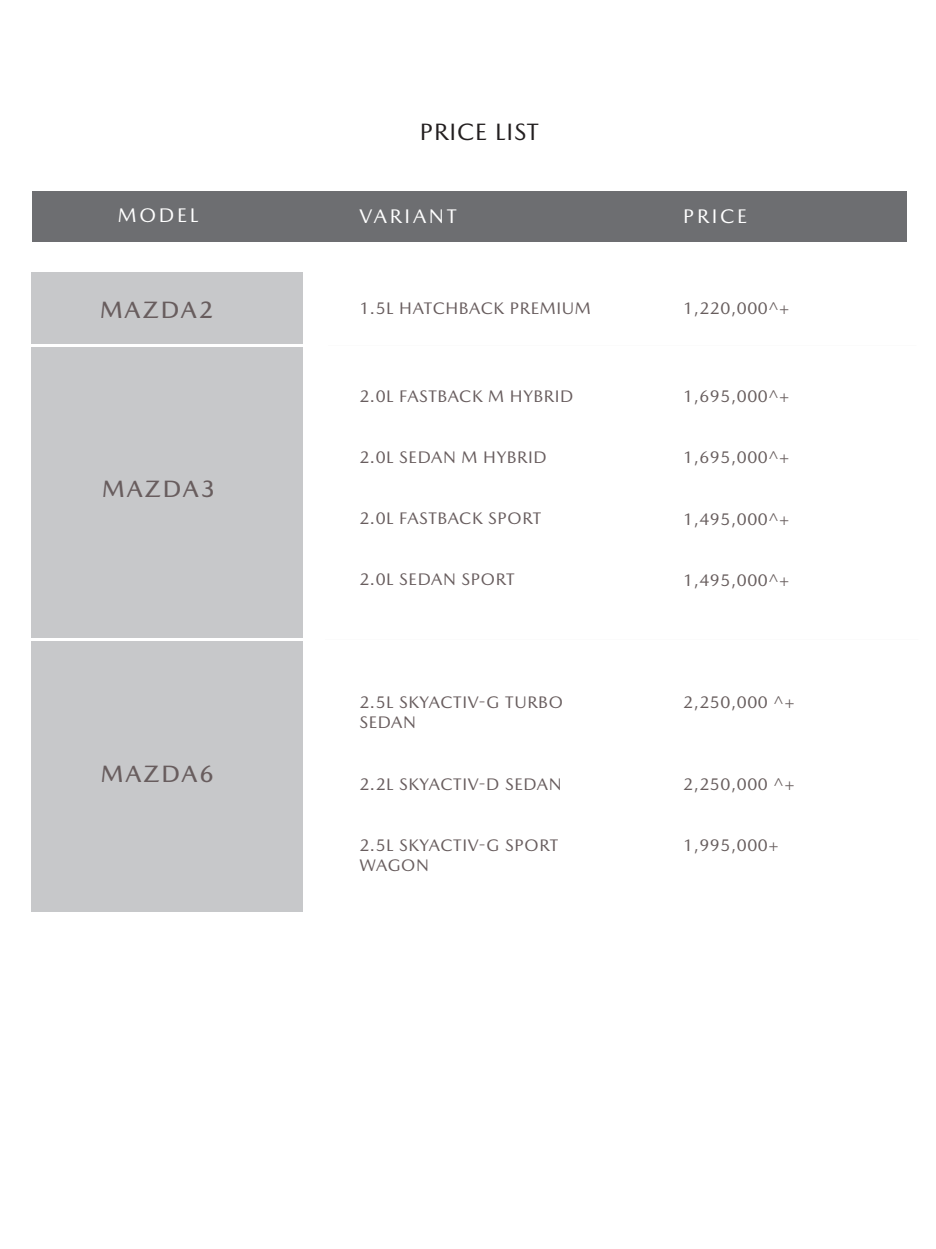
<style>
.page{position:relative;width:936px;height:1249px;background:#fff}
.page>*{position:absolute;margin:0;border:0;box-sizing:border-box;transform-origin:0 0}
.t1{font:500 24px "Mazda Type";letter-spacing:.08em;color:#685d5e}
.t2{font:24px "Mazda Type";letter-spacing:.035em;color:#231f20}
.t3{font:20px "Mazda Type";letter-spacing:.14em;color:#fff}
.t4{font:17px/20.4px "Mazda Type";letter-spacing:.035em;color:#685d5e}
.t5{font:17px "Mazda Type";letter-spacing:.035em;color:#675d5d}
</style>
<div class="page">
<div style="left:32px;top:191px;width:874px;height:51px;background:#6d6e71"></div>
<div style="left:32px;top:272px;width:271px;height:639px;background:#c7c8ca"></div>
<hr style="left:28px;top:344px;width:300px;height:2px;background:#fff">
<hr style="left:25px;top:638px;width:300px;height:2px;background:#fff">
<h1 class="t2" style="left:420px;top:118px;width:121px">PRICE LIST</h1>
<p class="t3" style="left:118px;top:203px;width:82px">MODEL</p>
<p class="t3" style="left:359px;top:204px;width:99px">VARIANT</p>
<p class="t3" style="left:683px;top:204px;width:66px">PRICE</p>
<h1 class="t1" style="left:100px;top:295px;width:115px">MAZDA2</h1>
<h1 class="t1" style="left:102px;top:474px;width:115px">MAZDA3</h1>
<h1 class="t1" style="left:101px;top:759px;width:115px">MAZDA6</h1>
<p class="t4" style="left:359px;top:298px;width:233px">1.5L HATCHBACK PREMIUM</p>
<p class="t5" style="left:683px;top:298px;width:108px">1,220,000^+</p>
<p class="t4" style="left:359px;top:385px;width:216px">2.0L FASTBACK M HYBRID</p>
<p class="t5" style="left:683px;top:386px;width:108px">1,695,000^+</p>
<p class="t4" style="left:359px;top:447px;width:189px">2.0L SEDAN M HYBRID</p>
<p class="t5" style="left:683px;top:447px;width:108px">1,695,000^+</p>
<p class="t4" style="left:359px;top:508px;width:183px">2.0L FASTBACK SPORT</p>
<p class="t5" style="left:683px;top:509px;width:108px">1,495,000^+</p>
<p class="t4" style="left:359px;top:569px;width:157px">2.0L SEDAN SPORT</p>
<p class="t5" style="left:683px;top:570px;width:108px">1,495,000^+</p>
<p class="t4" style="left:359px;top:692px;width:205px">2.5L SKYACTIV-G TURBO<br>SEDAN</p>
<p class="t5" style="left:683px;top:692px;width:113px">2,250,000 ^+</p>
<p class="t4" style="left:359px;top:773px;width:204px">2.2L SKYACTIV-D SEDAN</p>
<p class="t5" style="left:683px;top:773px;width:113px">2,250,000 ^+</p>
<p class="t4" style="left:359px;top:834px;width:200px">2.5L SKYACTIV-G SPORT<br>WAGON</p>
<p class="t5" style="left:683px;top:835px;width:97px">1,995,000+</p>
</div>
